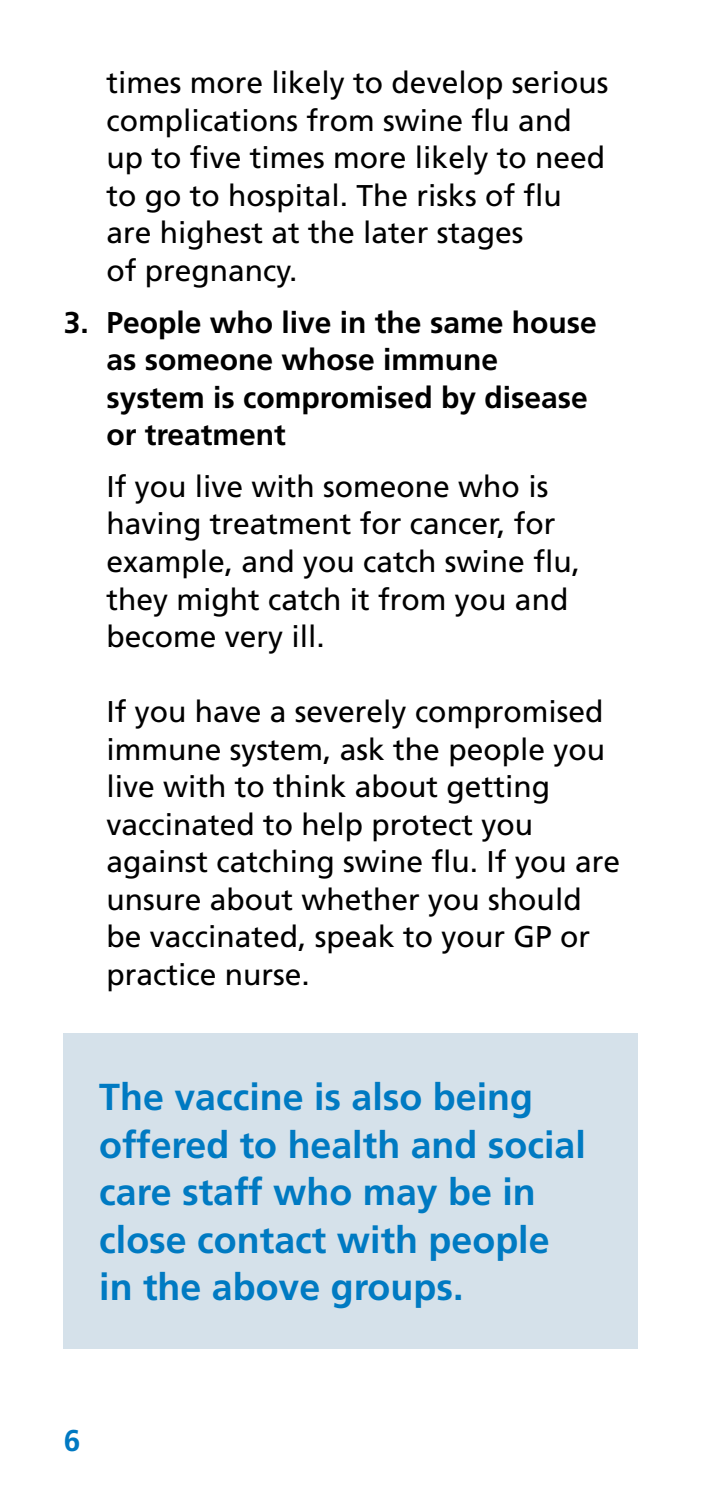
<style>
.page{position:relative;width:702px;height:1489px;background:#fff}
.page>*{position:absolute;margin:0;border:0;box-sizing:border-box;transform-origin:0 0}
.t1{font:700 37.5px/47.5px "Frutiger";color:#007ac2}
.t2{font:30px/37.5px "Frutiger";color:#000}
.t3{font:700 30px/37.5px "Frutiger";color:#000}
.t4{font:700 30px "Frutiger";color:#0079c2}
</style>
<div class="page">
<div style="left:64px;top:1033px;width:574px;height:315px;background:#d5e1ea"></div>
<p class="t2" style="left:106px;top:64px;width:503px">times more likely to develop serious complications from swine flu and up to five times more likely to need to go to hospital. The risks of flu are highest at the later stages<br>of pregnancy.</p>
<p class="t3" style="left:106px;top:303px;width:492px;text-indent:-43px">3. People who live in the same house as someone whose immune system is compromised by disease or treatment</p>
<p class="t2" style="left:106px;top:468px;width:475px">If you live with someone who is having treatment for cancer, for example, and you catch swine flu, they might catch it from you and become very ill.</p>
<p class="t2" style="left:106px;top:693px;width:515px">If you have a severely compromised immune system, ask the people you live with to think about getting vaccinated to help protect you against catching swine flu. If you are unsure about whether you should be vaccinated, speak to your GP or practice nurse.</p>
<p class="t1" style="left:99px;top:1073px;width:488px">The vaccine is also being offered to health and social care staff who may be in close contact with people in the above groups.</p>
<p class="t4" style="left:64px;top:1422px;width:18px">6</p>
</div>
